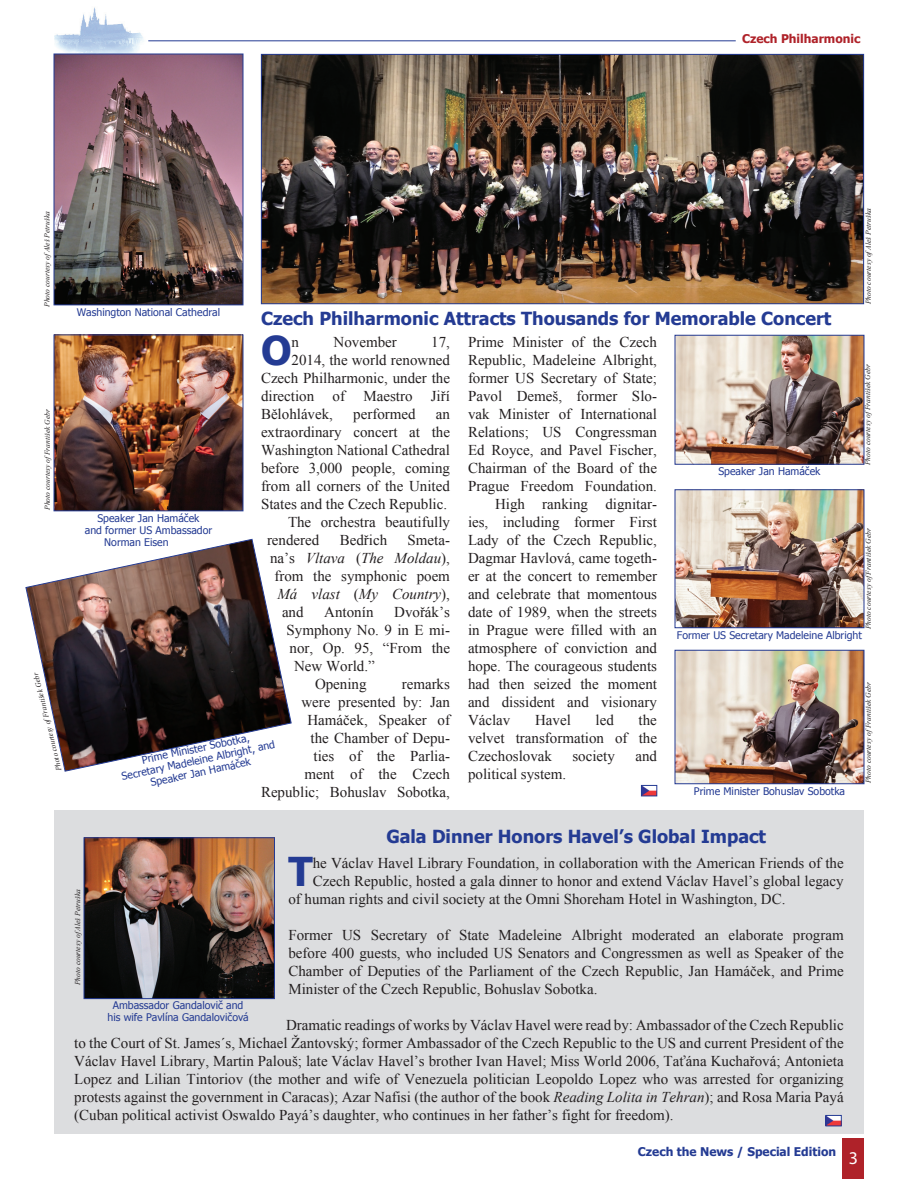
<style>
.page{position:relative;width:918px;height:1188px;background:#fff}
.page>*{position:absolute;margin:0;border:0;box-sizing:border-box;transform-origin:0 0}
.t1{font:700 39.75px "Tahoma";color:#243b93}
.t2{font:700 18px "Tahoma";color:#243b93}
.t3{font:18px "Myriad Pro";color:#fff}
.t4{font:15px/18px "Times New Roman";color:#231f20;text-align:justify}
.t5{font:italic 15px "Times New Roman";color:#231f20}
.t6{font:700 12px "Tahoma";color:#243b93}
.t7{font:700 12px "Tahoma";color:#af2229}
.t8{font:10.5px/12px "Tahoma";color:#243b93;text-align:center}
.t9{font:italic 7.5px "Times New Roman";color:#231f20}
.s1{font-style:normal}
.s2{font-style:italic}
</style>
<div class="page">
<div style="left:843px;top:1138px;width:21px;height:41px;background:#af2229"></div>
<img style="left:54px;top:7px;width:99px;height:47px">
<hr style="left:148px;top:40px;width:588px;height:1px;background:#243b93">
<img style="left:677px;top:337px;width:185px;height:126px">
<div style="left:675px;top:335px;width:189px;height:130px;border:1px solid #243b93"></div>
<img style="left:677px;top:491px;width:185px;height:135px">
<div style="left:675px;top:489px;width:189px;height:139px;border:1px solid #243b93"></div>
<img style="left:263px;top:56px;width:599px;height:246px">
<div style="left:261px;top:54px;width:603px;height:250px;border:1px solid #243b93"></div>
<img style="left:677px;top:652px;width:185px;height:130px">
<div style="left:675px;top:650px;width:189px;height:134px;border:1px solid #243b93"></div>
<img style="left:56px;top:56px;width:185px;height:247px">
<div style="left:54px;top:54px;width:189px;height:251px;border:1px solid #243b93"></div>
<div style="left:54px;top:811px;width:810px;height:323px;background:#dcdddf"></div>
<img style="left:86px;top:839px;width:187px;height:158px">
<div style="left:84px;top:837px;width:191px;height:162px;border:1px solid #243b93"></div>
<img style="left:828px;top:1117px;width:12px;height:7px">
<div style="left:826px;top:1115px;width:16px;height:11px;border:1px solid #243b93"></div>
<svg style="left:25px;top:538px;width:267px;height:234px"></svg>
<img style="left:56px;top:336px;width:185px;height:173px">
<div style="left:54px;top:334px;width:189px;height:177px;border:1px solid #243b93"></div>
<img style="left:643px;top:787px;width:12px;height:7px">
<div style="left:641px;top:785px;width:16px;height:11px;border:1px solid #243b93"></div>
<p class="t7" style="left:742px;top:30px;width:120px">Czech Philharmonic</p>
<p class="t9" style="left:863px;top:304px;width:98px;rotate:-90deg">Photo courtesy ofAleš Petruška</p>
<p class="t9" style="left:42px;top:307px;width:98px;rotate:-90deg">Photo courtesy ofAleš Petruška</p>
<p class="t8" style="left:77px;top:306px;width:145px">Washington National Cathedral</p>
<p class="t2" style="left:261px;top:306px;width:572px">Czech Philharmonic Attracts Thousands for Memorable Concert</p>
<h1 class="t1" style="left:261px;top:323px;width:32px">O</h1>
<p class="t4" style="left:292px;top:333px;width:9px">n</p>
<p class="t4" style="left:334px;top:333px;width:65px">November</p>
<p class="t4" style="left:431px;top:333px;width:20px">17,</p>
<p class="t4" style="left:468px;top:333px;width:190px">Prime Minister of the Czech</p>
<p class="t4" style="left:468px;top:351px;width:191px">Republic, Madeleine Albright,</p>
<p class="t4" style="left:468px;top:369px;width:191px">former US Secretary of State;</p>
<p class="t4" style="left:468px;top:387px;width:190px">Pavol Demeš, former Slo-</p>
<p class="t4" style="left:468px;top:405px;width:191px">vak Minister of International</p>
<p class="t4" style="left:468px;top:423px;width:190px">Relations; US Congressman</p>
<p class="t4" style="left:468px;top:441px;width:190px">Ed Royce, and Pavel Fischer,</p>
<p class="t4" style="left:468px;top:459px;width:190px">Chairman of the Board of the</p>
<p class="t4" style="left:468px;top:477px;width:190px">Prague Freedom Foundation.</p>
<p class="t4" style="left:495px;top:495px;width:163px">High ranking dignitar-</p>
<p class="t4" style="left:468px;top:513px;width:191px">ies, including former First</p>
<p class="t4" style="left:468px;top:531px;width:191px">Lady of the Czech Republic,</p>
<p class="t4" style="left:468px;top:549px;width:190px">Dagmar Havlová, came togeth-</p>
<p class="t4" style="left:468px;top:567px;width:191px">er at the concert to remember</p>
<p class="t4" style="left:468px;top:585px;width:191px">and celebrate that momentous</p>
<p class="t4" style="left:468px;top:603px;width:190px">date of 1989, when the streets</p>
<p class="t4" style="left:468px;top:621px;width:190px">in Prague were filled with an</p>
<p class="t4" style="left:468px;top:639px;width:190px">atmosphere of conviction and</p>
<p class="t4" style="left:468px;top:657px;width:191px">hope. The courageous students</p>
<p class="t4" style="left:468px;top:675px;width:191px">had then seized the moment</p>
<p class="t4" style="left:468px;top:693px;width:190px">and dissident and visionary</p>
<p class="t4" style="left:468px;top:711px;width:44px">Václav</p>
<p class="t4" style="left:535px;top:711px;width:37px">Havel</p>
<p class="t4" style="left:596px;top:711px;width:20px">led</p>
<p class="t4" style="left:292px;top:351px;width:160px">2014, the world renowned</p>
<p class="t4" style="left:261px;top:369px;width:190px">Czech Philharmonic, under the</p>
<p class="t4" style="left:261px;top:387px;width:190px">direction of Maestro Jiří</p>
<p class="t4" style="left:261px;top:405px;width:74px">Bělohlávek,</p>
<p class="t4" style="left:353px;top:405px;width:64px">performed</p>
<p class="t4" style="left:436px;top:405px;width:16px">an</p>
<p class="t4" style="left:261px;top:423px;width:190px">extraordinary concert at the</p>
<p class="t4" style="left:261px;top:441px;width:191px">Washington National Cathedral</p>
<p class="t4" style="left:261px;top:459px;width:191px">before 3,000 people, coming</p>
<p class="t4" style="left:261px;top:477px;width:190px">from all corners of the United</p>
<p class="t4" style="left:261px;top:495px;width:188px">States and the Czech Republic.</p>
<p class="t4" style="left:288px;top:513px;width:164px">The orchestra beautifully</p>
<p class="t4" style="left:267px;top:531px;width:54px">rendered</p>
<p class="t4" style="left:340px;top:531px;width:49px">Bedřich</p>
<p class="t4" style="left:408px;top:531px;width:44px">Smeta-</p>
<p class="t5" style="left:270px;top:548px;width:181px"><span class="s1">na’s</span> Vltava <span class="s1">(</span>The Moldau<span class="s1">),</span></p>
<p class="t4" style="left:274px;top:567px;width:177px">from the symphonic poem</p>
<p class="t5" style="left:278px;top:584px;width:174px">Má vlast <span class="s1">(</span>My Country<span class="s1">),</span></p>
<p class="t4" style="left:282px;top:603px;width:23px">and</p>
<p class="t4" style="left:324px;top:603px;width:51px">Antonín</p>
<p class="t4" style="left:394px;top:603px;width:57px">Dvořák’s</p>
<p class="t4" style="left:286px;top:621px;width:165px">Symphony No. 9 in E mi-</p>
<p class="t4" style="left:290px;top:639px;width:162px">nor, Op. 95, “From the</p>
<p class="t4" style="left:294px;top:657px;width:82px">New World.”</p>
<p class="t4" style="left:315px;top:675px;width:53px">Opening</p>
<p class="t9" style="left:863px;top:465px;width:102px;rotate:-90deg">Photo courtesy ofFrantišek Gebr</p>
<p class="t9" style="left:42px;top:510px;width:102px;rotate:-90deg">Photo courtesy ofFrantišek Gebr</p>
<p class="t8" style="left:718px;top:465px;width:104px">Speaker Jan Hamáček</p>
<p class="t8" style="left:97px;top:511px;width:104px">Speaker Jan Hamáček</p>
<p class="t8" style="left:85px;top:523px;width:129px">and former US Ambassador</p>
<p class="t8" style="left:104px;top:535px;width:66px">Norman Eisen</p>
<p class="t9" style="left:863px;top:629px;width:102px;rotate:-90deg">Photo courtesy ofFrantišek Gebr</p>
<p class="t8" style="left:677px;top:628px;width:187px">Former US Secretary Madeleine Albright</p>
<p class="t9" style="left:54px;top:772px;width:102px;rotate:-104deg">Photo courtesy of František Gebr</p>
<p class="t9" style="left:863px;top:783px;width:102px;rotate:-90deg">Photo courtesy ofFrantišek Gebr</p>
<p class="t4" style="left:261px;top:675px;width:191px;text-align:right">remarks<br>were presented by: Jan<br>Hamáček, Speaker of<br>the Chamber of Depu-<br>ties of the Parlia-<br>ment of the Czech<br>Republic; Bohuslav Sobotka,</p>
<p class="t4" style="left:468px;top:711px;width:190px;text-indent:171px">the velvet transformation of the Czechoslovak</p>
<p class="t8" style="left:118px;top:758px;width:158px;rotate:-12deg">Prime Minister Sobotka,<br>Secretary Madeleine Albright, and<br>Speaker Jan Hamáček</p>
<p class="t4" style="left:572px;top:747px;width:44px">society</p>
<p class="t4" style="left:635px;top:747px;width:23px">and</p>
<p class="t4" style="left:468px;top:765px;width:100px">political system.</p>
<p class="t8" style="left:694px;top:784px;width:153px">Prime Minister Bohuslav Sobotka</p>
<p class="t2" style="left:386px;top:824px;width:381px">Gala Dinner Honors Havel’s Global Impact</p>
<h1 class="t1" style="left:288px;top:844px;width:26px">T</h1>
<p class="t4" style="left:313px;top:854px;width:533px">he Václav Havel Library Foundation, in collaboration with the American Friends of the</p>
<p class="t4" style="left:313px;top:872px;width:533px">Czech Republic, hosted a gala dinner to honor and extend Václav Havel’s global legacy</p>
<p class="t4" style="left:288px;top:890px;width:499px">of human rights and civil society at the Omni Shoreham Hotel in Washington, DC.</p>
<p class="t4" style="left:288px;top:926px;width:557px">Former US Secretary of State Madeleine Albright moderated an elaborate program before 400 guests, who included US Senators and Congressmen as well as Speaker of the Chamber of Deputies of the Parliament of the Czech Republic, Jan Hamáček, and Prime Minister of the Czech Republic, Bohuslav Sobotka.</p>
<p class="t4" style="left:74px;top:1016px;width:771px;text-indent:212px">Dramatic readings of works by Václav Havel were read by: Ambassador of the Czech Republic to the Court of St. James´s, Michael Žantovský; former Ambassador of the Czech Republic to the US and current President of the Václav Havel Library, Martin Palouš; late Václav Havel’s brother Ivan Havel; Miss World 2006, Taťána Kuchařová; Antonieta Lopez and Lilian Tintoriov (the mother and wife of Venezuela politician Leopoldo Lopez who was arrested for organizing protests against the government in Caracas); Azar Nafisi (the author of the book <span class="s2">Reading Lolita in Tehran</span>); and Rosa Maria Payá (Cuban political activist Oswaldo Payá’s daughter, who continues in her father’s fight for freedom).</p>
<p class="t9" style="left:73px;top:985px;width:98px;rotate:-90deg">Photo courtesy ofAleš Petruška</p>
<p class="t8" style="left:108px;top:999px;width:143px">Ambassador Gandalovič and his wife Pavlína Gandalovičová</p>
<p class="t6" style="left:638px;top:1143px;width:200px">Czech the News / Special Edition</p>
<p class="t3" style="left:849px;top:1146px;width:11px">3</p>
</div>
